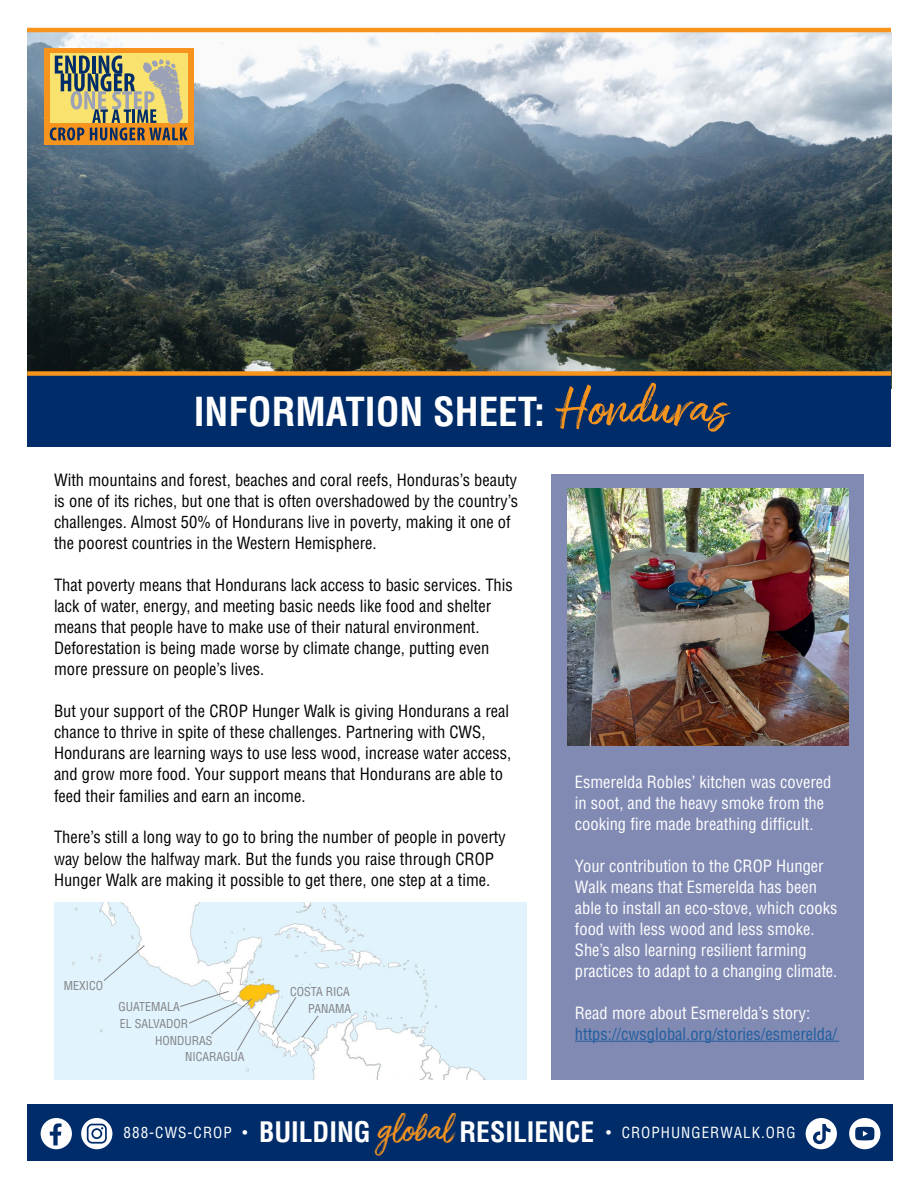
<style>
.page{position:relative;width:918px;height:1188px;background:#fff}
.page>*{position:absolute;margin:0;border:0;box-sizing:border-box;transform-origin:0 0}
.t1{font:700 condensed 39px "Helvetica LT Std";color:#fff}
.t2{font:condensed 16.5px/21px "Helvetica LT Std";color:#000}
.t3{font:condensed 16.5px/21px "Helvetica LT Std";color:#fff}
.t4{font:condensed 16.5px "Helvetica LT Std";color:#215e9e}
.t5{font:condensed 15px "Helvetica LT Std";letter-spacing:.07em;color:#fff}
.t6{font:condensed 12px/17.7px "Helvetica LT Std";color:#818285;text-align:right}
.s1{font-family:"Amithen";font-weight:400;font-stretch:normal;font-size:53.1px;color:#f7941e}
.s2{font-weight:700;font-size:27.6px}
.s3{font-family:"Amithen";font-stretch:normal;font-size:37.5px;color:#f7941e}
</style>
<div class="page">
<div style="left:27px;top:1105px;width:865px;height:56px;background:#002d6a"></div>
<svg style="left:41px;top:1118px;width:31px;height:31px"></svg>
<svg style="left:81px;top:1118px;width:31px;height:31px"></svg>
<svg style="left:806px;top:1118px;width:31px;height:31px"></svg>
<svg style="left:849px;top:1118px;width:31px;height:31px"></svg>
<img style="left:27px;top:32px;width:864px;height:339px">
<div style="left:27px;top:376px;width:864px;height:71px;background:#002d6a"></div>
<hr style="left:27px;top:28px;width:864px;height:4px;background:#f7941e">
<div style="left:27px;top:371px;width:864px;height:5px;background:#f7941e"></div>
<svg style="left:44px;top:48px;width:150px;height:96px;background:#f59b26"></svg>
<svg style="left:50px;top:55px;width:138px;height:85px;background:#aea36e"></svg>
<div style="left:552px;top:475px;width:312px;height:605px;background:#818ab3"></div>
<hr style="left:575px;top:1041px;width:264px;height:1px;background:#215e9e">
<img style="left:568px;top:488px;width:280px;height:257px">
<img style="left:54px;top:903px;width:472px;height:177px">
<svg style="left:103px;top:945px;width:42px;height:37px;background:#deeff8"></svg>
<svg style="left:179px;top:991px;width:82px;height:61px;background:#dfebec"></svg>
<svg style="left:271px;top:996px;width:48px;height:42px;background:#dfeef7"></svg>
<h1 class="t1" style="left:194px;top:387px;width:535px">INFORMATION SHEET: <span class="s1">Honduras</span></h1>
<p class="t2" style="left:54px;top:470px;width:465px">With mountains and forest, beaches and coral reefs, Honduras’s beauty is one of its riches, but one that is often overshadowed by the country’s challenges. Almost 50% of Hondurans live in poverty, making it one of the poorest countries in the Western Hemisphere.</p>
<p class="t2" style="left:54px;top:575px;width:460px">That poverty means that Hondurans lack access to basic services. This lack of water, energy, and meeting basic needs like food and shelter means that people have to make use of their natural environment.<br>Deforestation is being made worse by climate change, putting even more pressure on people’s lives.</p>
<p class="t2" style="left:54px;top:701px;width:459px">But your support of the CROP Hunger Walk is giving Hondurans a real chance to thrive in spite of these challenges. Partnering with CWS, Hondurans are learning ways to use less wood, increase water access, and grow more food. Your support means that Hondurans are able to feed their families and earn an income.</p>
<p class="t2" style="left:54px;top:827px;width:453px">There’s still a long way to go to bring the number of people in poverty way below the halfway mark. But the funds you raise through CROP<br>Hunger Walk are making it possible to get there, one step at a time.</p>
<p class="t6" style="left:64px;top:976px;width:41px">MEXICO</p>
<p class="t6" style="left:118px;top:998px;width:63px">GUATEMALA</p>
<p class="t6" style="left:120px;top:1015px;width:70px">EL SALVADOR</p>
<p class="t6" style="left:155px;top:1031px;width:59px">HONDURAS</p>
<p class="t6" style="left:185px;top:1048px;width:61px">NICARAGUA</p>
<p class="t6" style="left:290px;top:982px;width:62px">COSTA RICA<br>PANAMA</p>
<p class="t3" style="left:575px;top:771px;width:258px">Esmerelda Robles’ kitchen was covered in soot, and the heavy smoke from the cooking fire made breathing difficult.</p>
<p class="t3" style="left:575px;top:855px;width:264px">Your contribution to the CROP Hunger Walk means that Esmerelda has been able to install an eco-stove, which cooks food with less wood and less smoke.<br>She’s also learning resilient farming practices to adapt to a changing climate.</p>
<p class="t3" style="left:575px;top:1002px;width:237px">Read more about Esmerelda’s story:</p>
<p class="t4" style="left:575px;top:1023px;width:264px">https://cwsglobal.org/stories/esmerelda/</p>
<p class="t5" style="left:124px;top:1123px;width:673px">888-CWS-CROP • <span class="s2">BUILDING</span> <span class="s3">global</span> <span class="s2">RESILIENCE</span> • CROPHUNGERWALK.ORG</p>
</div>
